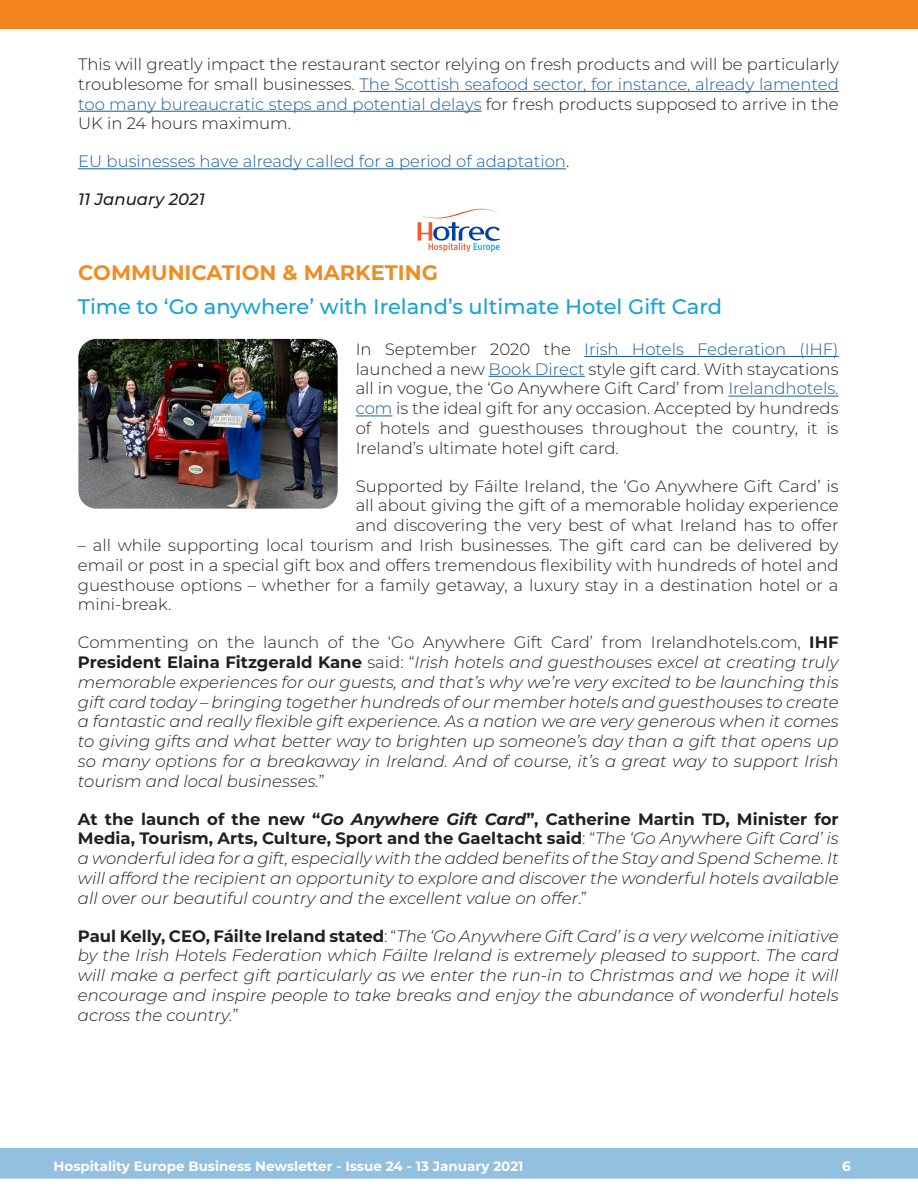
<style>
.page{position:relative;width:918px;height:1188px;background:#fff}
.page>*{position:absolute;margin:0;border:0;box-sizing:border-box;transform-origin:0 0}
.t1{font:500 21px "Montserrat";color:#16a1db}
.t2{font:700 21px "Montserrat";color:#f18c23}
.t3{font:italic 300 16.5px/19.8px "Montserrat";color:#231f20;text-align:justify}
.t4{font:300 16.5px/19.8px "Montserrat";color:#231f20;text-align:justify}
.t5{font:300 16.5px "Montserrat";color:#175d9e}
.t6{font:italic 500 16.5px "Montserrat";color:#231f20}
.t7{font:700 13.5px "Montserrat";color:#fff}
.s1{color:#175d9e}
.s2{color:#231f20}
.s3{font-style:normal}
.s4{font-weight:700;font-style:normal}
.s5{font-weight:700}
</style>
<div class="page">
<hr style="left:584px;top:356px;width:255px;height:1px;background:#175d9e">
<hr style="left:489px;top:376px;width:96px;height:1px;background:#175d9e">
<hr style="left:728px;top:396px;width:111px;height:1px;background:#175d9e">
<hr style="left:356px;top:416px;width:36px;height:1px;background:#175d9e">
<div style="left:1px;top:1149px;width:916px;height:29px;background:#94c0df"></div>
<div style="left:0;top:1148px;width:918px;height:31px;border:2px solid #94c0df"></div>
<img style="left:78px;top:339px;width:260px;height:170px">
<div style="left:0;top:0;width:918px;height:29px;background:#f38420"></div>
<hr style="left:360px;top:91px;width:479px;height:1px;background:#175d9e">
<hr style="left:78px;top:111px;width:404px;height:1px;background:#175d9e">
<hr style="left:78px;top:168px;width:488px;height:1px;background:#175d9e">
<svg style="left:417px;top:209px;width:83px;height:43px"></svg>
<p class="t4" style="left:78px;top:54px;width:762px">This will greatly impact the restaurant sector relying on fresh products and will be particularly troublesome for small businesses. <span class="s1">The Scottish seafood sector, for instance, already lamented too many bureaucratic steps and potential delays</span> for fresh products supposed to arrive in the UK in 24 hours maximum.</p>
<p class="t5" style="left:78px;top:150px;width:493px">EU businesses have already called for a period of adaptation<span class="s2">.</span></p>
<p class="t6" style="left:78px;top:188px;width:128px">11 January 2021</p>
<p class="t2" style="left:78px;top:257px;width:361px">COMMUNICATION &amp; MARKETING</p>
<p class="t1" style="left:78px;top:292px;width:646px">Time to ‘Go anywhere’ with Ireland’s ultimate Hotel Gift Card</p>
<p class="t4" style="left:356px;top:339px;width:484px">In September 2020 the <span class="s1">Irish Hotels Federation (IHF) </span>launched a new <span class="s1">Book Direct</span> style gift card. With staycations all in vogue, the ‘Go Anywhere Gift Card’ from <span class="s1">Irelandhotels. com</span> is the ideal gift for any occasion. Accepted by hundreds of hotels and guesthouses throughout the country, it is Ireland’s ultimate hotel gift card.</p>
<p class="t4" style="left:356px;top:475px;width:484px">Supported by Fáilte Ireland, the ‘Go Anywhere Gift Card’ is all about giving the gift of a memorable holiday experience and discovering the very best of what Ireland has to offer</p>
<p class="t4" style="left:78px;top:535px;width:762px">– all while supporting local tourism and Irish businesses. The gift card can be delivered by email or post in a special gift box and offers tremendous flexibility with hundreds of hotel and guesthouse options – whether for a family getaway, a luxury stay in a destination hotel or a mini-break.</p>
<p class="t3" style="left:78px;top:632px;width:762px"><span class="s3">Commenting on the launch of the ‘Go Anywhere Gift Card’ from Irelandhotels.com,</span> <span class="s4">IHF President Elaina Fitzgerald Kane</span> <span class="s3">said: “</span>Irish hotels and guesthouses excel at creating truly memorable experiences for our guests, and that’s why we’re very excited to be launching this gift card today – bringing together hundreds of our member hotels and guesthouses to create a fantastic and really flexible gift experience. As a nation we are very generous when it comes to giving gifts and what better way to brighten up someone’s day than a gift that opens up so many options for a breakaway in Ireland. And of course, it’s a great way to support Irish tourism and local businesses.<span class="s3">”</span></p>
<p class="t3" style="left:78px;top:808px;width:762px"><span class="s4">At the launch of the new “</span><span class="s5">Go Anywhere Gift Card</span><span class="s4">”, Catherine Martin TD, Minister for Media, Tourism, Arts, Culture, Sport and the Gaeltacht said</span><span class="s3">: “</span>The ‘Go Anywhere Gift Card’ is a wonderful idea for a gift, especially with the added benefits of the Stay and Spend Scheme. It will afford the recipient an opportunity to explore and discover the wonderful hotels available all over our beautiful country and the excellent value on offer<span class="s3">.”</span></p>
<p class="t3" style="left:78px;top:925px;width:762px"><span class="s4">Paul Kelly, CEO, Fáilte Ireland stated</span><span class="s3">: “</span>The ‘Go Anywhere Gift Card’ is a very welcome initiative by the Irish Hotels Federation which Fáilte Ireland is extremely pleased to support. The card will make a perfect gift particularly as we enter the run-in to Christmas and we hope it will encourage and inspire people to take breaks and enjoy the abundance of wonderful hotels across the country.<span class="s3">”</span></p>
<p class="t7" style="left:54px;top:1157px;width:471px">Hospitality Europe Business Newsletter - Issue 24 - 13 January 2021</p>
<p class="t7" style="left:842px;top:1157px;width:10px">6</p>
</div>
